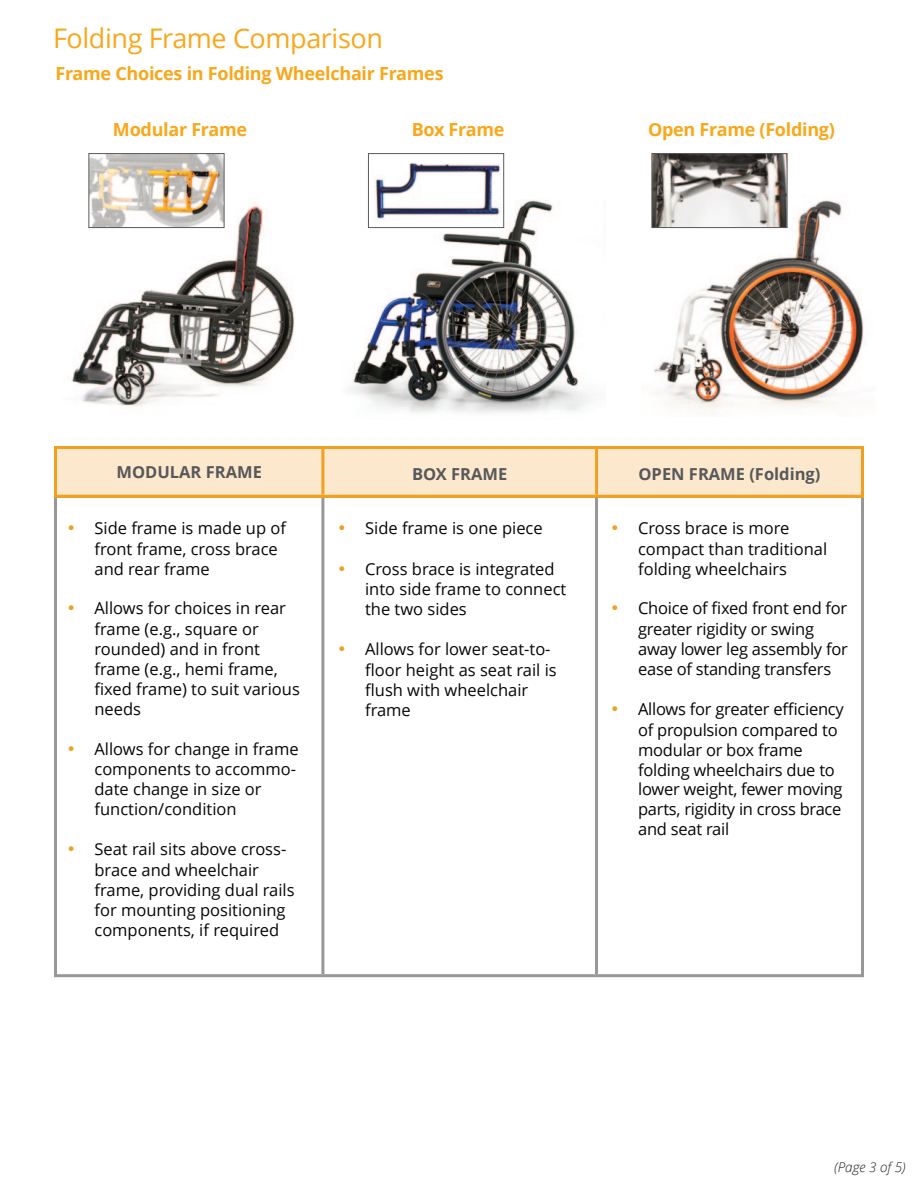
<style>
.page{position:relative;width:918px;height:1188px;background:#fff}
.page>*{position:absolute;margin:0;border:0;box-sizing:border-box;transform-origin:0 0}
.t1{font:27px "Open Sans";letter-spacing:-.015em;color:#f9a71b}
.t2{font:700 18px "Open Sans";letter-spacing:-.015em;color:#f9a71b}
.t3{font:16.5px/20.1px "Open Sans";color:#080505}
.t4{font:700 16.5px "Open Sans";color:#57585a}
.t5{font:italic 300 13.5px "Open Sans";color:#231f20}
.s1{color:#f1a022}
</style>
<div class="page">
<svg style="left:54px;top:446px;width:810px;height:50px;background:#fae2bc"></svg>
<div style="left:54px;top:496px;width:810px;height:481px;border:3px solid #999899"></div>
<hr style="left:321px;top:449px;width:3px;height:46px;background:#f1a022">
<hr style="left:321px;top:498px;width:3px;height:476px;background:#999899">
<hr style="left:595px;top:449px;width:3px;height:46px;background:#f1a022">
<hr style="left:595px;top:498px;width:3px;height:476px;background:#999899">
<img style="left:71px;top:198px;width:224px;height:208px">
<img style="left:349px;top:200px;width:240px;height:213px">
<img style="left:652px;top:190px;width:212px;height:219px">
<img style="left:373px;top:162px;width:128px;height:59px">
<div style="left:368px;top:153px;width:136px;height:75px;border:1px solid #5a5a5d"></div>
<img style="left:653px;top:155px;width:132px;height:71px">
<div style="left:651px;top:153px;width:136px;height:75px;border:1px solid #5a5a5d"></div>
<img style="left:90px;top:155px;width:132px;height:71px">
<div style="left:88px;top:153px;width:136px;height:75px;border:1px solid #5a5a5d"></div>
<p class="t1" style="left:53px;top:19px;width:331px">Folding Frame Comparison</p>
<p class="t2" style="left:56px;top:61px;width:390px">Frame Choices in Folding Wheelchair Frames</p>
<p class="t2" style="left:113px;top:116px;width:136px">Modular Frame</p>
<p class="t2" style="left:412px;top:116px;width:94px">Box Frame</p>
<p class="t2" style="left:648px;top:116px;width:188px">Open Frame (Folding)</p>
<p class="t4" style="left:117px;top:461px;width:147px">MODULAR FRAME</p>
<p class="t4" style="left:412px;top:462px;width:97px">BOX FRAME</p>
<p class="t4" style="left:639px;top:462px;width:183px">OPEN FRAME (Folding)</p>
<p class="t3" style="left:94px;top:517px;width:193px;text-indent:-27px"><span class="s1">•</span> Side frame is made up of front frame, cross brace and rear frame</p>
<p class="t3" style="left:94px;top:598px;width:207px;text-indent:-27px"><span class="s1">•</span> Allows for choices in rear frame (e.g., square or rounded) and in front frame (e.g., hemi frame, fixed frame) to suit various needs</p>
<p class="t3" style="left:94px;top:738px;width:206px;text-indent:-27px"><span class="s1">•</span> Allows for change in frame components to accommo&shy;date change in size or function/condition</p>
<p class="t3" style="left:94px;top:839px;width:202px;text-indent:-27px"><span class="s1">•</span> Seat rail sits above cross&shy;brace and wheelchair frame, providing dual rails for mounting positioning components, if required</p>
<p class="t3" style="left:338px;top:517px;width:206px"><span class="s1">•</span> Side frame is one piece</p>
<p class="t3" style="left:365px;top:558px;width:203px;text-indent:-27px"><span class="s1">•</span> Cross brace is integrated into side frame to connect the two sides</p>
<p class="t3" style="left:365px;top:639px;width:193px;text-indent:-27px"><span class="s1">•</span> Allows for lower seat-to&shy;floor height as seat rail is flush with wheelchair frame</p>
<p class="t3" style="left:638px;top:517px;width:191px;text-indent:-27px"><span class="s1">•</span> Cross brace is more compact than traditional folding wheelchairs</p>
<p class="t3" style="left:638px;top:598px;width:211px;text-indent:-27px"><span class="s1">•</span> Choice of fixed front end for greater rigidity or swing away lower leg assembly for ease of standing transfers</p>
<p class="t3" style="left:638px;top:698px;width:207px;text-indent:-27px"><span class="s1">•</span> Allows for greater efficiency of propulsion compared to modular or box frame folding wheelchairs due to lower weight, fewer moving parts, rigidity in cross brace and seat rail</p>
<p class="t5" style="left:834px;top:1157px;width:73px">(Page 3 of 5)</p>
</div>
